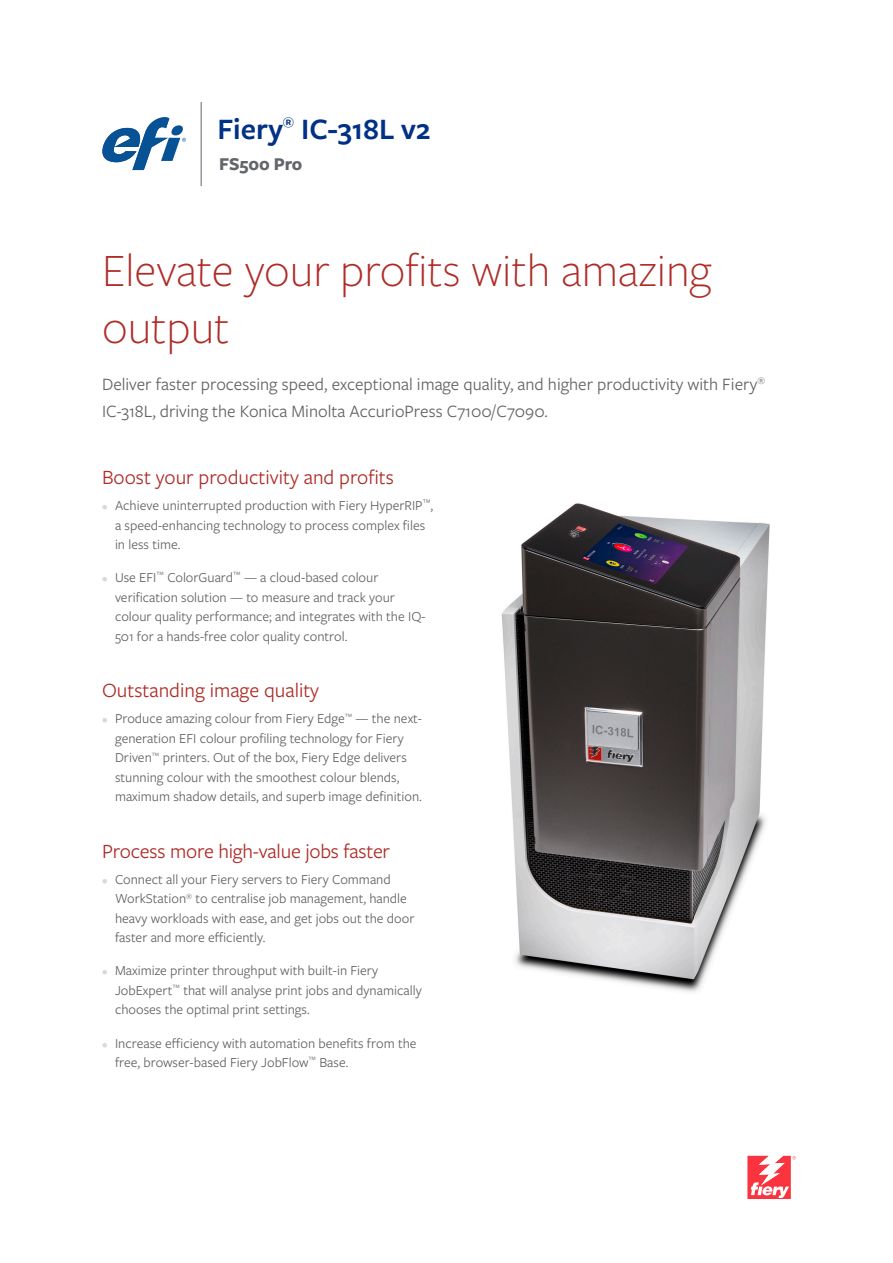
<style>
.page{position:relative;width:893px;height:1263px;background:#fff}
.page>*{position:absolute;margin:0;border:0;box-sizing:border-box;transform-origin:0 0}
.t1{font:300 48px/57px "Freight Sans Pro";color:#ae2c28}
.t2{font:600 30.75px "Freight Sans Pro";color:#003186}
.t3{font:21px "Freight Sans Pro";color:#ae2c28}
.t4{font:700 18.75px "Freight Sans Pro";letter-spacing:-.01em;color:#63656a}
.t5{font:18px/27px "Freight Sans Pro";color:#636362}
.t6{font:14.25px/19.5px "Freight Sans Pro";color:#636362}
.s1{font-size:12px;color:#dcd8d7}
</style>
<div class="page">
<svg style="left:747px;top:1156px;width:49px;height:43px"></svg>
<svg style="left:102px;top:117px;width:84px;height:53px"></svg>
<hr style="left:201px;top:102px;width:1px;height:84px;background:#62656a">
<img style="left:501px;top:503px;width:269px;height:489px">
<h2 class="t2" style="left:217px;top:108px;width:215px">Fiery<sup>®</sup> IC-318L v2</h2>
<h3 class="t4" style="left:219px;top:151px;width:85px">FS500 Pro</h3>
<h1 class="t1" style="left:102px;top:240px;width:611px">Elevate your profits with amazing output</h1>
<p class="t5" style="left:102px;top:370px;width:664px">Deliver faster processing speed, exceptional image quality, and higher productivity with Fiery<sup>®<br></sup>IC-318L, driving the Konica Minolta AccurioPress C7100/C7090.</p>
<h3 class="t3" style="left:102px;top:463px;width:293px">Boost your productivity and profits</h3>
<p class="t6" style="left:115px;top:495px;width:320px;text-indent:-13px"><span class="s1">•</span> Achieve uninterrupted production with Fiery HyperRIP<sup>™</sup>, a speed-enhancing technology to process complex files in less time.</p>
<p class="t6" style="left:115px;top:567px;width:312px;text-indent:-13px"><span class="s1">•</span> Use EFI<sup>™</sup> ColorGuard<sup>™</sup> — a cloud-based colour verification solution — to measure and track your colour quality performance; and integrates with the IQ-501 for a hands-free color quality control.</p>
<h3 class="t3" style="left:102px;top:676px;width:219px">Outstanding image quality</h3>
<p class="t6" style="left:115px;top:708px;width:309px;text-indent:-13px"><span class="s1">•</span> Produce amazing colour from Fiery Edge<sup>™</sup> — the next&shy;generation EFI colour profiling technology for Fiery Driven<sup>™</sup> printers. Out of the box, Fiery Edge delivers stunning colour with the smoothest colour blends, maximum shadow details, and superb image definition.</p>
<h3 class="t3" style="left:102px;top:837px;width:290px">Process more high-value jobs faster</h3>
<p class="t6" style="left:115px;top:869px;width:301px;text-indent:-13px"><span class="s1">•</span> Connect all your Fiery servers to Fiery Command WorkStation<sup>®</sup> to centralise job management, handle heavy workloads with ease, and get jobs out the door faster and more efficiently.</p>
<p class="t6" style="left:115px;top:960px;width:308px;text-indent:-13px"><span class="s1">•</span> Maximize printer throughput with built-in Fiery<br>JobExpert<sup>™</sup> that will analyse print jobs and dynamically chooses the optimal print settings.</p>
<p class="t6" style="left:115px;top:1032px;width:303px;text-indent:-13px"><span class="s1">•</span> Increase efficiency with automation benefits from the free, browser-based Fiery JobFlow<sup>™</sup> Base.</p>
</div>
